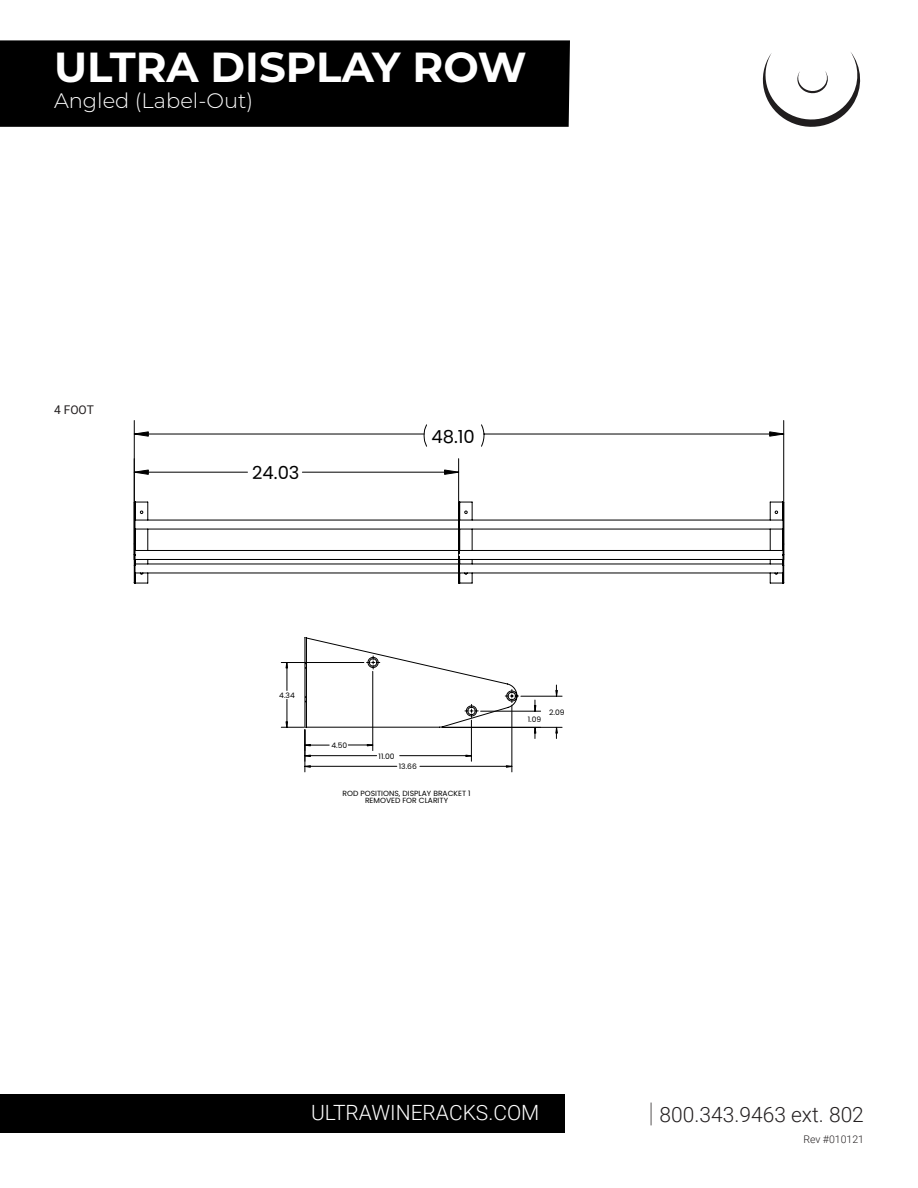
<style>
.page{position:relative;width:918px;height:1188px;background:#fff}
.page>*{position:absolute;margin:0;border:0;box-sizing:border-box;transform-origin:0 0}
.t1{font:700 42px "Montserrat";color:#fff}
.t2{font:300 21px "Roboto";color:#231f20}
.t3{font:300 21px "Roboto";color:#fff}
.t4{font:300 21px "Montserrat";color:#fff}
.t5{font:18px "Poppins";color:#000}
.t6{font:12px "Roboto";color:#231f20}
.t7{font:300 10.5px "Roboto";color:#231f20}
.t8{font:7.5px/7.5px "Poppins";color:#000;text-align:center}
.s1{font-weight:100;font-size:27px}
</style>
<div class="page">
<div style="left:0;top:40px;width:570px;height:87px;background:#000"></div>
<div style="left:0;top:1094px;width:565px;height:38px;background:#000"></div>
<svg style="left:762px;top:52px;width:99px;height:75px"></svg>
<svg style="left:133px;top:501px;width:652px;height:83px"></svg>
<hr style="left:134px;top:434px;width:290px;height:1px;background:#000">
<hr style="left:783px;top:421px;width:1px;height:139px;background:#000">
<hr style="left:134px;top:421px;width:1px;height:139px;background:#000">
<hr style="left:458px;top:459px;width:1px;height:101px;background:#000">
<hr style="left:134px;top:472px;width:114px;height:1px;background:#000">
<hr style="left:302px;top:472px;width:157px;height:1px;background:#000">
<svg style="left:133px;top:431px;width:16px;height:6px"></svg>
<svg style="left:423px;top:424px;width:362px;height:23px"></svg>
<svg style="left:133px;top:469px;width:16px;height:6px"></svg>
<svg style="left:444px;top:469px;width:15px;height:6px"></svg>
<hr style="left:481px;top:711px;width:60px;height:1px;background:#000">
<hr style="left:521px;top:696px;width:41px;height:1px;background:#000">
<hr style="left:442px;top:727px;width:120px;height:1px;background:#000">
<hr style="left:471px;top:720px;width:1px;height:41px;background:#000">
<hr style="left:512px;top:705px;width:1px;height:67px;background:#000">
<hr style="left:305px;top:730px;width:1px;height:42px;background:#000">
<hr style="left:420px;top:766px;width:92px;height:1px;background:#000">
<hr style="left:305px;top:766px;width:92px;height:1px;background:#000">
<svg style="left:534px;top:700px;width:3px;height:12px"></svg>
<svg style="left:534px;top:728px;width:3px;height:11px"></svg>
<svg style="left:555px;top:685px;width:3px;height:12px"></svg>
<svg style="left:555px;top:727px;width:3px;height:12px"></svg>
<svg style="left:281px;top:637px;width:237px;height:120px"></svg>
<svg style="left:506px;top:765px;width:7px;height:3px"></svg>
<svg style="left:304px;top:765px;width:7px;height:3px"></svg>
<p class="t1" style="left:54px;top:37px;width:474px">ULTRA DISPLAY ROW</p>
<p class="t4" style="left:54px;top:87px;width:201px">Angled (Label-Out)</p>
<p class="t6" style="left:54px;top:401px;width:41px">4 FOOT</p>
<h3 class="t5" style="left:252px;top:463px;width:49px">24.03</h3>
<h3 class="t5" style="left:431px;top:426px;width:45px">48.10</h3>
<p class="t8" style="left:279px;top:692px;width:17px">4.34</p>
<p class="t8" style="left:331px;top:742px;width:17px">4.50</p>
<p class="t8" style="left:379px;top:752px;width:17px">11.00</p>
<p class="t8" style="left:399px;top:763px;width:20px">13.66</p>
<p class="t8" style="left:342px;top:789px;width:130px">ROD POSITIONS, DISPLAY BRACKET 1<br>REMOVED FOR CLARITY</p>
<p class="t8" style="left:528px;top:716px;width:15px">1.09</p>
<p class="t8" style="left:549px;top:708px;width:17px">2.09</p>
<h2 class="t3" style="left:311px;top:1098px;width:230px">ULTRAWINERACKS.COM</h2>
<h2 class="t2" style="left:648px;top:1100px;width:217px"><span class="s1">|</span> 800.343.9463 ext. 802</h2>
<h3 class="t7" style="left:803px;top:1132px;width:62px">Rev #010121</h3>
</div>
